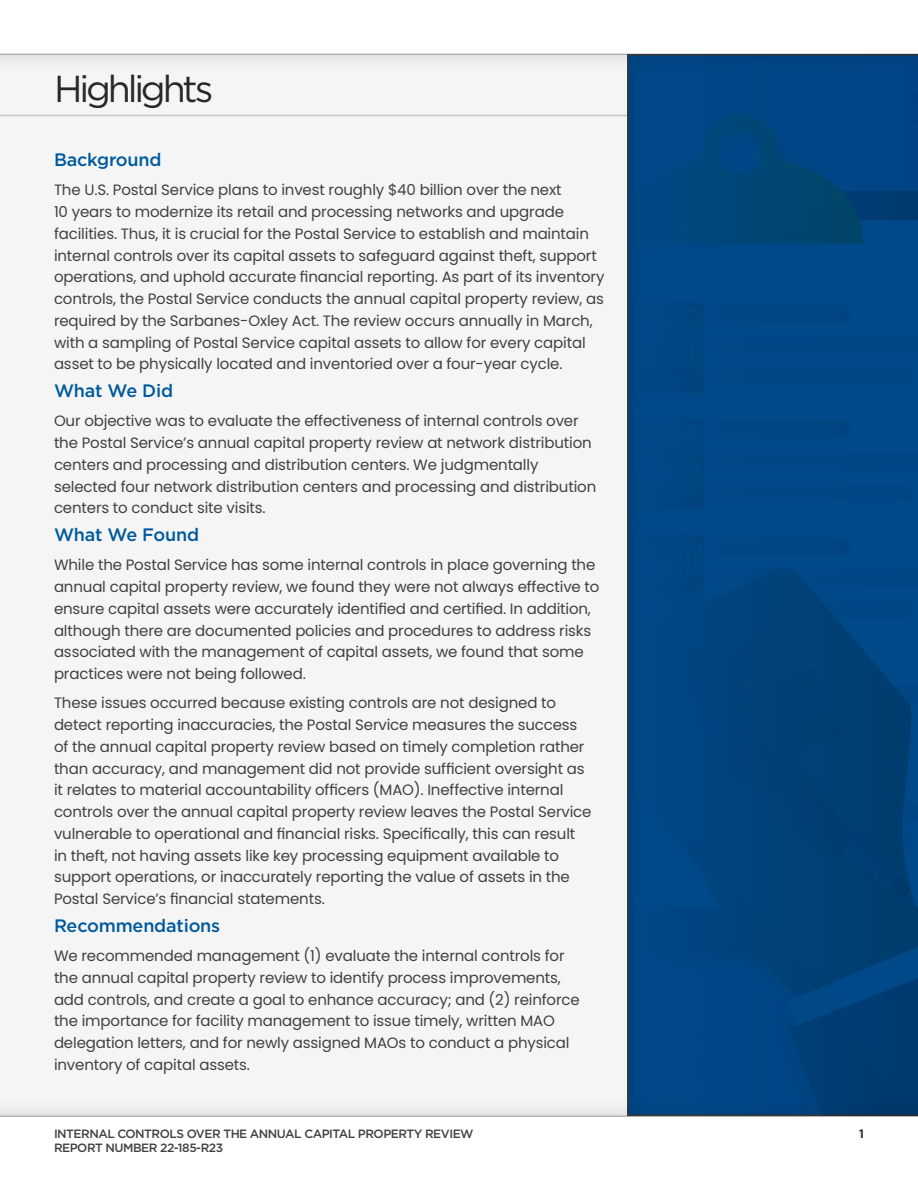
<style>
.page{position:relative;width:918px;height:1188px;background:#fff}
.page>*{position:absolute;margin:0;border:0;box-sizing:border-box;transform-origin:0 0}
.t1{font:37.5px "Gotham";letter-spacing:-.08em;color:#292829}
.t2{font:500 18px "Gotham";letter-spacing:-.01em;color:#005a9c}
.t3{font:15px/21.8px "Poppins";letter-spacing:-.01em;color:#414042}
.t4{font:500 12px "Gotham";letter-spacing:-.04em;color:#414042}
</style>
<div class="page">
<div style="left:0;top:0;width:918px;height:75px;background:#eee"></div>
<div style="left:0;top:0;width:918px;height:54px;background:#fff"></div>
<div style="left:0;top:1095px;width:918px;height:93px;background:#f0f0f0"></div>
<div style="left:0;top:1116px;width:918px;height:72px;background:#fff"></div>
<div style="left:0;top:106px;width:918px;height:19px;background:#000;opacity:.2"></div>
<hr style="left:0;top:115px;width:915px;height:1px;background:#3e3e3e">
<hr style="left:0;top:116px;width:915px;height:1px;background:#3e3e3e">
<div style="left:614px;top:44px;width:304px;height:1074px;background:#f5f5f5"></div>
<img style="left:627px;top:54px;width:291px;height:1062px">
<h1 class="t1" style="left:54px;top:68px;width:161px">Highlights</h1>
<p class="t2" style="left:54px;top:150px;width:109px">Background</p>
<p class="t3" style="left:54px;top:179px;width:552px">The U.S. Postal Service plans to invest roughly $40 billion over the next<br>10 years to modernize its retail and processing networks and upgrade facilities. Thus, it is crucial for the Postal Service to establish and maintain internal controls over its capital assets to safeguard against theft, support operations, and uphold accurate financial reporting. As part of its inventory controls, the Postal Service conducts the annual capital property review, as required by the Sarbanes-Oxley Act. The review occurs annually in March, with a sampling of Postal Service capital assets to allow for every capital asset to be physically located and inventoried over a four-year cycle.</p>
<p class="t2" style="left:54px;top:381px;width:121px">What We Did</p>
<p class="t3" style="left:54px;top:410px;width:544px">Our objective was to evaluate the effectiveness of internal controls over the Postal Service’s annual capital property review at network distribution centers and processing and distribution centers. We judgmentally selected four network distribution centers and processing and distribution centers to conduct site visits.</p>
<p class="t2" style="left:54px;top:525px;width:147px">What We Found</p>
<p class="t3" style="left:54px;top:554px;width:547px">While the Postal Service has some internal controls in place governing the annual capital property review, we found they were not always effective to ensure capital assets were accurately identified and certified. In addition, although there are documented policies and procedures to address risks associated with the management of capital assets, we found that some practices were not being followed.</p>
<p class="t3" style="left:54px;top:692px;width:539px">These issues occurred because existing controls are not designed to detect reporting inaccuracies, the Postal Service measures the success of the annual capital property review based on timely completion rather than accuracy, and management did not provide sufficient oversight as it relates to material accountability officers (MAO). Ineffective internal controls over the annual capital property review leaves the Postal Service vulnerable to operational and financial risks. Specifically, this can result in theft, not having assets like key processing equipment available to support operations, or inaccurately reporting the value of assets in the Postal Service’s financial statements.</p>
<p class="t2" style="left:54px;top:915px;width:168px">Recommendations</p>
<p class="t3" style="left:54px;top:945px;width:527px">We recommended management (1) evaluate the internal controls for the annual capital property review to identify process improvements, add controls, and create a goal to enhance accuracy; and (2) reinforce the importance for facility management to issue timely, written MAO delegation letters, and for newly assigned MAOs to conduct a physical inventory of capital assets.</p>
<p class="t4" style="left:54px;top:1127px;width:421px">INTERNAL CONTROLS OVER THE ANNUAL CAPITAL PROPERTY REVIEW</p>
<p class="t4" style="left:859px;top:1127px;width:6px">1</p>
<p class="t4" style="left:54px;top:1141px;width:171px">REPORT NUMBER 22-185-R23</p>
</div>
